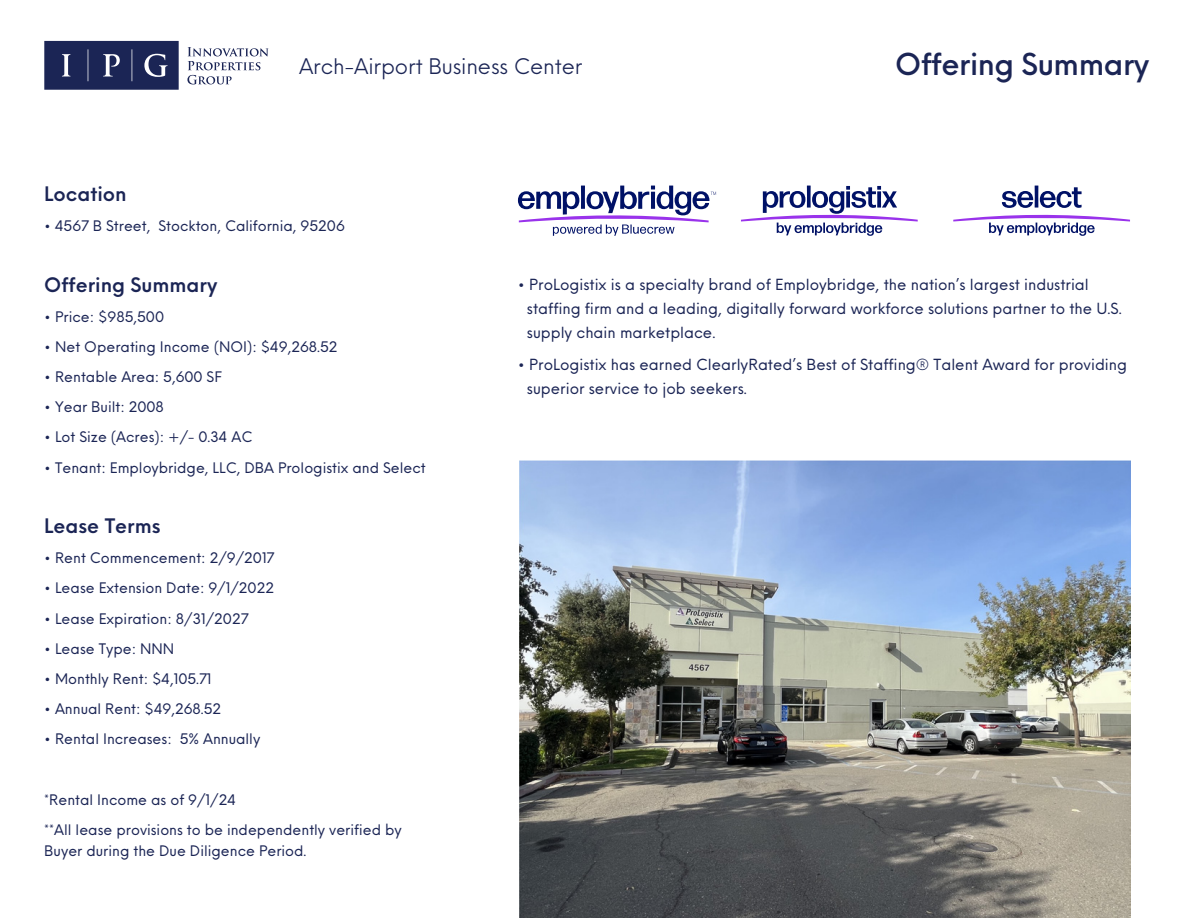
<style>
.page{position:relative;width:1188px;height:918px;background:#fff}
.page>*{position:absolute;margin:0;border:0;box-sizing:border-box;transform-origin:0 0}
.t1{font:500 29.55px "Neue Einstellung";letter-spacing:-.015em;color:#1b2555}
.t2{font:21px "Neue Einstellung";letter-spacing:-.005em;color:#1b2555}
.t3{font:600 19.5px "Neue Einstellung";color:#1b2555}
.t4{font:15px/24px "Neue Einstellung";color:#1b2555}
.t5{font:14.25px/30.2px "Neue Einstellung";color:#1b2555}
</style>
<div class="page">
<svg style="left:44px;top:41px;width:225px;height:49px"></svg>
<svg style="left:518px;top:186px;width:198px;height:50px"></svg>
<svg style="left:741px;top:186px;width:177px;height:50px"></svg>
<hr style="left:1035px;top:186px;width:3px;height:22px;background:#016">
<svg style="left:953px;top:187px;width:177px;height:49px"></svg>
<img style="left:519px;top:461px;width:611px;height:457px">
<h2 class="t2" style="left:299px;top:48px;width:285px">Arch-Airport Business Center</h2>
<h1 class="t1" style="left:895px;top:37px;width:256px">Offering Summary</h1>
<h3 class="t3" style="left:44px;top:176px;width:84px">Location</h3>
<p class="t5" style="left:44px;top:209px;width:302px">• 4567 B Street, Stockton, California, 95206</p>
<h3 class="t3" style="left:44px;top:267px;width:175px">Offering Summary</h3>
<p class="t5" style="left:44px;top:300px;width:121px">• Price: $985,500</p>
<p class="t5" style="left:44px;top:330px;width:295px">• Net Operating Income (NOI): $49,268.52</p>
<p class="t5" style="left:44px;top:360px;width:179px">• Rentable Area: 5,600 SF</p>
<p class="t5" style="left:44px;top:390px;width:121px">• Year Built: 2008</p>
<p class="t5" style="left:44px;top:421px;width:210px">• Lot Size (Acres): +/- 0.34 AC</p>
<p class="t5" style="left:44px;top:451px;width:383px">• Tenant: Employbridge, LLC, DBA Prologistix and Select</p>
<h3 class="t3" style="left:44px;top:508px;width:118px">Lease Terms</h3>
<p class="t5" style="left:44px;top:541px;width:232px">• Rent Commencement: 2/9/2017</p>
<p class="t5" style="left:44px;top:572px;width:231px">• Lease Extension Date: 9/1/2022</p>
<p class="t5" style="left:44px;top:602px;width:206px">• Lease Expiration: 8/31/2027</p>
<p class="t5" style="left:44px;top:632px;width:132px">• Lease Type: NNN</p>
<p class="t5" style="left:44px;top:662px;width:169px">• Monthly Rent: $4,105.71</p>
<p class="t5" style="left:44px;top:692px;width:178px">• Annual Rent: $49,268.52</p>
<p class="t5" style="left:44px;top:723px;width:218px">• Rental Increases: 5% Annually</p>
<p class="t5" style="left:44px;top:783px;width:359px">*Rental Income as of 9/1/24<br>**All lease provisions to be independently verified by</p>
<p class="t5" style="left:44px;top:834px;width:264px">Buyer during the Due Diligence Period.</p>
<p class="t4" style="left:527px;top:271px;width:596px;text-indent:-9px">• ProLogistix is a specialty brand of Employbridge, the nation’s largest industrial staffing firm and a leading, digitally forward workforce solutions partner to the U.S. supply chain marketplace.</p>
<p class="t4" style="left:527px;top:351px;width:602px;text-indent:-9px">• ProLogistix has earned ClearlyRated’s Best of Staffing® Talent Award for providing superior service to job seekers.</p>
</div>
